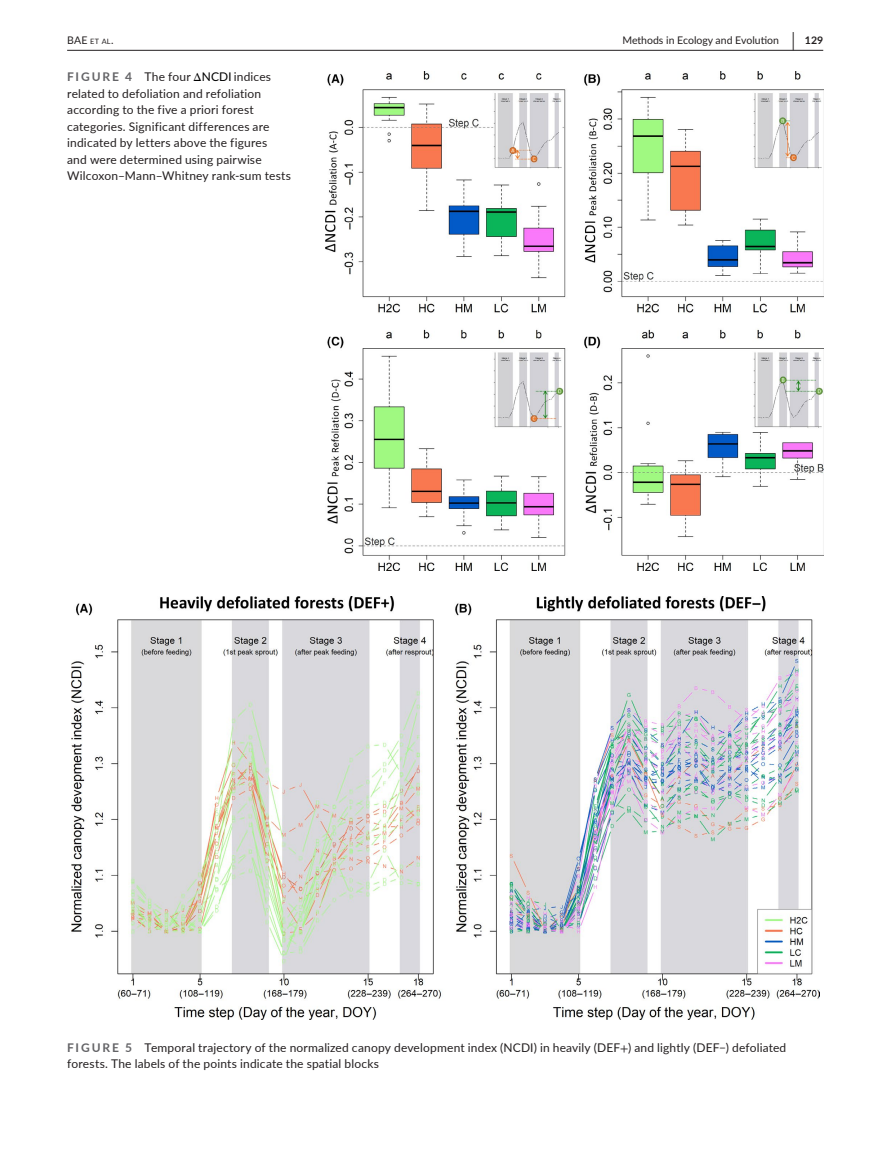
<style>
.page{position:relative;width:893px;height:1174px;background:#fff}
.page>*{position:absolute;margin:0;border:0;box-sizing:border-box;transform-origin:0 0}
.t1{font:700 19.5px "Lato";color:#231f20;scale:.48 1}
.t2{font:12px/16.5px "Lato";letter-spacing:.015em;color:#231f20}
.t3{font:10.5px "Lato";color:#231f20}
.t4{font:10.5px "Lato";color:#231f20}
.t5{font:700 10.5px "Lato";color:#231f20}
.s1{font-size:7.35px}
.s2{font-weight:700;color:#636366}
.s3{font-family:"STIX Math";color:#000}
.s4{color:#000}
.s5{font-family:"STIX"}
</style>
<div class="page">
<hr style="left:67px;top:50px;width:756px;height:1px;background:#231f20">
<img style="left:326px;top:72px;width:497px;height:498px">
<img style="left:71px;top:597px;width:748px;height:422px">
<h1 class="t1" style="left:792px;top:25px;width:7px">|</h1>
<p class="t4" style="left:67px;top:33px;width:48px">BAE <span class="s1">et al</span>.</p>
<p class="t3" style="left:622px;top:33px;width:158px">Methods in Ecology and Evolu on</p>
<p class="t5" style="left:805px;top:33px;width:20px">129</p>
<p class="t2" style="left:67px;top:68px;width:225px"><span class="s2">FIGURE 4</span> The four <span class="s3">Δ</span><span class="s4">NCDI</span> indices related to defoliation and refoliation according to the five a priori forest categories. Significant differences are indicated by letters above the figures<br>and were determined using pairwise Wilcoxon–Mann–Whitney rank-sum tests</p>
<p class="t2" style="left:67px;top:1038px;width:721px"><span class="s2">FIGURE 5</span> Temporal trajectory of the normalized canopy development index (NCDI) in heavily (DEF<span class="s5">+</span>) and lightly (DEF−) defoliated forests. The labels of the points indicate the spatial blocks</p>
</div>
